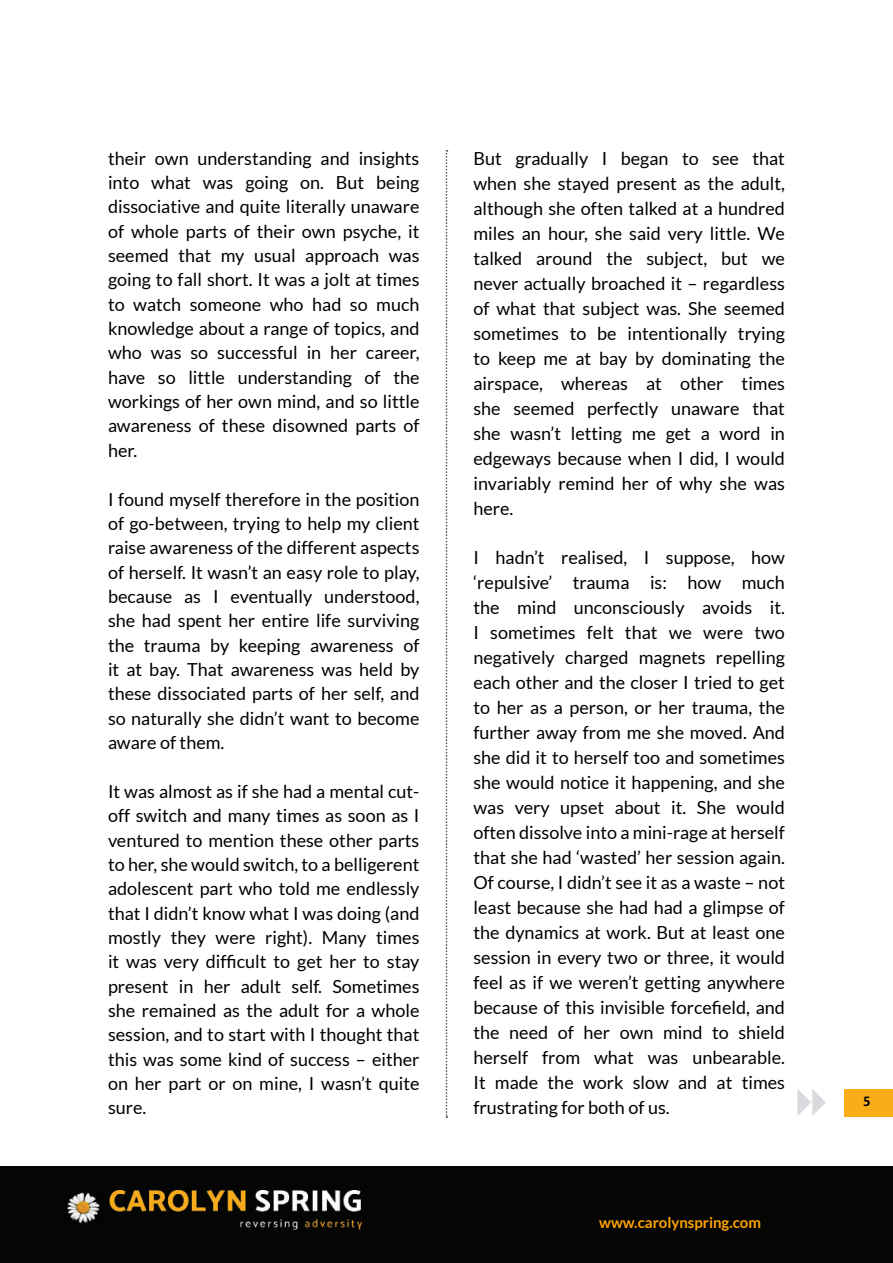
<style>
.page{position:relative;width:893px;height:1263px;background:#fff}
.page>*{position:absolute;margin:0;border:0;box-sizing:border-box;transform-origin:0 0}
.Body{font:18px/25px "Lato";color:#000;text-align:justify}
.t1{font:700 15px "Lato";color:#ffa300}
.t2{font:700 15px "Mukta";color:#000}
</style>
<div class="page">
<div style="left:0;top:1166px;width:893px;height:97px;background:#050504"></div>
<img style="left:67px;top:1190px;width:296px;height:40px">
<svg style="left:797px;top:1089px;width:29px;height:27px"></svg>
<div style="left:844px;top:1089px;width:49px;height:27px;background:#faad19"></div>
<svg style="left:446px;top:150px;width:1px;height:968px"></svg>
<p class="Body" style="left:108px;top:146px;width:313px;line-height:24.3px">their own understanding and insights into what was going on. But being dissociative and quite literally unaware of whole parts of their own psyche, it seemed that my usual approach was going to fall short. It was a jolt at times to watch someone who had so much knowledge about a range of topics, and who was so successful in her career, have so little understanding of the workings of her own mind, and so little awareness of these disowned parts of her.</p>
<p class="Body" style="left:108px;top:487px;width:313px;line-height:24.3px">I found myself therefore in the position of go-between, trying to help my client raise awareness of the different aspects of herself. It wasn’t an easy role to play, because as I eventually understood, she had spent her entire life surviving the trauma by keeping awareness of it at bay. That awareness was held by these dissociated parts of her self, and so naturally she didn’t want to become aware of them.</p>
<p class="Body" style="left:108px;top:779px;width:313px;line-height:24.3px">It was almost as if she had a mental cut&shy;off switch and many times as soon as I ventured to mention these other parts to her, she would switch, to a belligerent adolescent part who told me endlessly that I didn’t know what I was doing (and mostly they were right). Many times it was very difficult to get her to stay present in her adult self. Sometimes she remained as the adult for a whole session, and to start with I thought that this was some kind of success – either on her part or on mine, I wasn’t quite sure.</p>
<p class="Body" style="left:473px;top:145px;width:313px">But gradually I began to see that when she stayed present as the adult, although she often talked at a hundred miles an hour, she said very little. We talked around the subject, but we never actually broached it – regardless of what that subject was. She seemed sometimes to be intentionally trying to keep me at bay by dominating the airspace, whereas at other times she seemed perfectly unaware that she wasn’t letting me get a word in edgeways because when I did, I would invariably remind her of why she was here.</p>
<p class="Body" style="left:473px;top:545px;width:313px">I hadn’t realised, I suppose, how ‘repulsive’ trauma is: how much the mind unconsciously avoids it.<br>I sometimes felt that we were two negatively charged magnets repelling each other and the closer I tried to get to her as a person, or her trauma, the further away from me she moved. And she did it to herself too and sometimes she would notice it happening, and she was very upset about it. She would often dissolve into a mini-rage at herself that she had ‘wasted’ her session again.<br>Of course, I didn’t see it as a waste – not least because she had had a glimpse of the dynamics at work. But at least one session in every two or three, it would feel as if we weren’t getting anywhere because of this invisible forcefield, and the need of her own mind to shield herself from what was unbearable.<br>It made the work slow and at times frustrating for both of us.</p>
<p class="t1" style="left:599px;top:1214px;width:163px">www.carolynspring.com</p>
<p class="t2" style="left:863px;top:1092px;width:9px">5</p>
</div>
